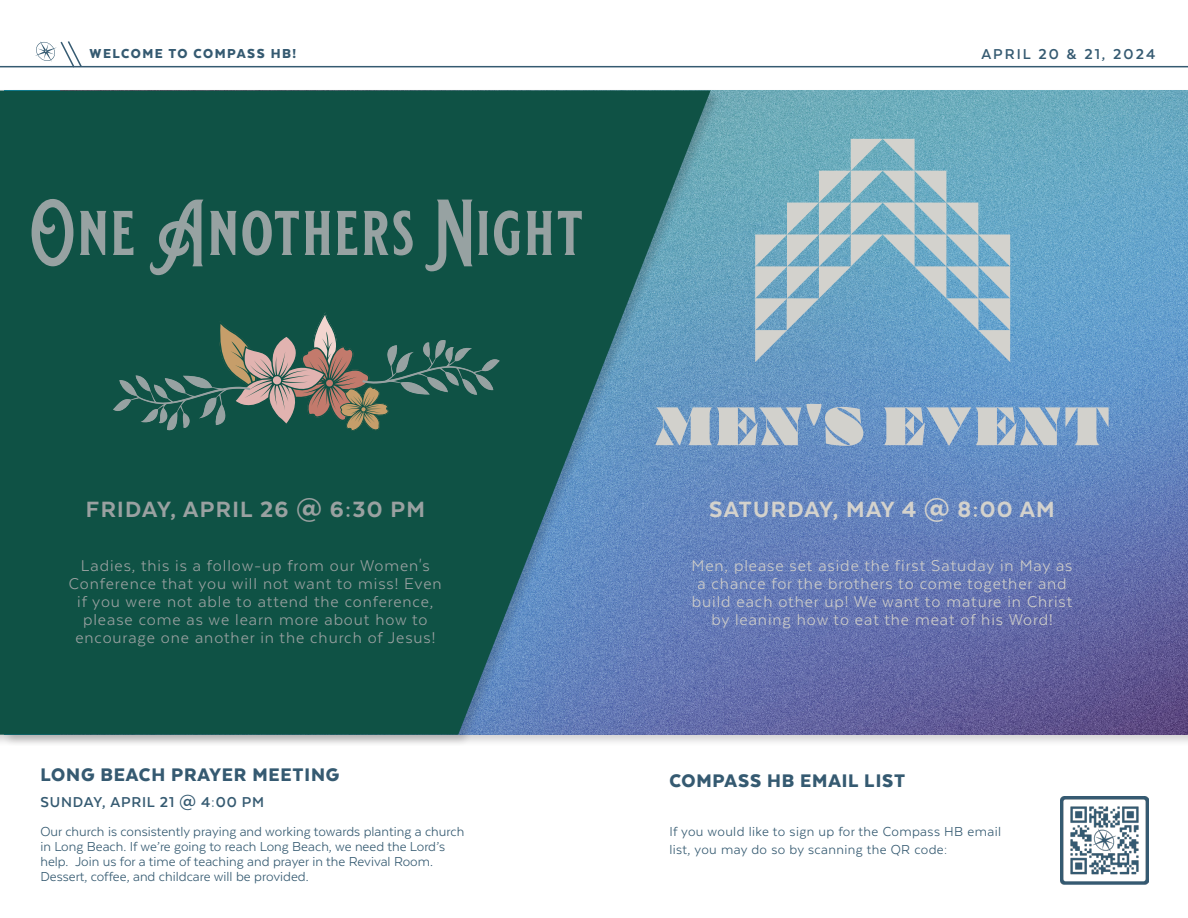
<style>
.page{position:relative;width:1188px;height:918px;background:#fff}
.page>*{position:absolute;margin:0;border:0;box-sizing:border-box;transform-origin:0 0}
.t1{font:700 63px "Blackriver";letter-spacing:.02em;color:#97a2a2}
.t2{font:54px "Courage";letter-spacing:.05em;color:#d2d1cc}
.t3{font:800 25.5px "Texta";letter-spacing:.05em;color:#9aa1a1}
.t4{font:800 25.5px "Texta";letter-spacing:.05em;color:#d4d2cc}
.t5{font:900 21px "Texta";letter-spacing:.04em;color:#355a71}
.t6{font:18px/18px "Texta";letter-spacing:.05em;color:#9aa1a1;text-align:center}
.t7{font:18px/18px "Texta";letter-spacing:.05em;color:#cecdc9;text-align:center}
.t8{font:700 16.5px "Texta";letter-spacing:.05em;color:#355a71}
.t9{font:700 16.5px "Texta";letter-spacing:.125em;color:#355a71}
.t10{font:15px/15px "Texta";color:#355a71}
.t11{font:15px/18px "Texta";letter-spacing:.025em;color:#355a71}
.t12{font:900 15px "Texta";letter-spacing:.1em;color:#355a71}
</style>
<div class="page">
<hr style="left:0;top:66px;width:1188px;height:1px;background:#355a71">
<svg style="left:35px;top:41px;width:48px;height:27px"></svg>
<img style="left:722px;top:91px;width:466px;height:644px">
<div style="left:0;top:87px;width:722px;height:660px;background:#231f20;opacity:.2"></div>
<svg style="left:0;top:91px;width:711px;height:644px;background:#1f5d5c"></svg>
<svg style="left:113px;top:312px;width:387px;height:119px;background:#3a6558"></svg>
<svg style="left:755px;top:139px;width:255px;height:223px;background:#87b2c6"></svg>
<img style="left:1060px;top:796px;width:89px;height:89px">
<p class="t12" style="left:90px;top:46px;width:208px">WELCOME TO COMPASS HB!</p>
<p class="t9" style="left:981px;top:46px;width:175px">APRIL 20 &amp; 21, 2024</p>
<p class="t1" style="left:29px;top:185px;width:556px">One Anothers Night</p>
<p class="t3" style="left:86px;top:496px;width:341px">FRIDAY, APRIL 26 @ 6:30 PM</p>
<p class="t6" style="left:69px;top:557px;width:374px">Ladies, this is a follow-up from our Women's Conference that you will not want to miss! Even if you were not able to attend the conference, please come as we learn more about how to encourage one another in the church of Jesus!</p>
<p class="t5" style="left:40px;top:764px;width:300px">LONG BEACH PRAYER MEETING</p>
<p class="t8" style="left:40px;top:794px;width:225px">SUNDAY, APRIL 21 @ 4:00 PM</p>
<p class="t10" style="left:40px;top:824px;width:425px">Our church is consistently praying and working towards planting a church in Long Beach. If we’re going to reach Long Beach, we need the Lord’s help. Join us for a time of teaching and prayer in the Revival Room.</p>
<p class="t10" style="left:40px;top:869px;width:270px">Dessert, coffee, and childcare will be provided.</p>
<p class="t2" style="left:655px;top:393px;width:455px">MEN'S EVENT</p>
<p class="t4" style="left:709px;top:496px;width:347px">SATURDAY, MAY 4 @ 8:00 AM</p>
<p class="t7" style="left:692px;top:557px;width:382px">Men, please set aside the first Satuday in May as a chance for the brothers to come together and build each other up! We want to mature in Christ by leaning how to eat the meat of his Word!</p>
<p class="t5" style="left:669px;top:770px;width:237px">COMPASS HB EMAIL LIST</p>
<p class="t11" style="left:669px;top:823px;width:333px">If you would like to sign up for the Compass HB email list, you may do so by scanning the QR code:</p>
</div>
